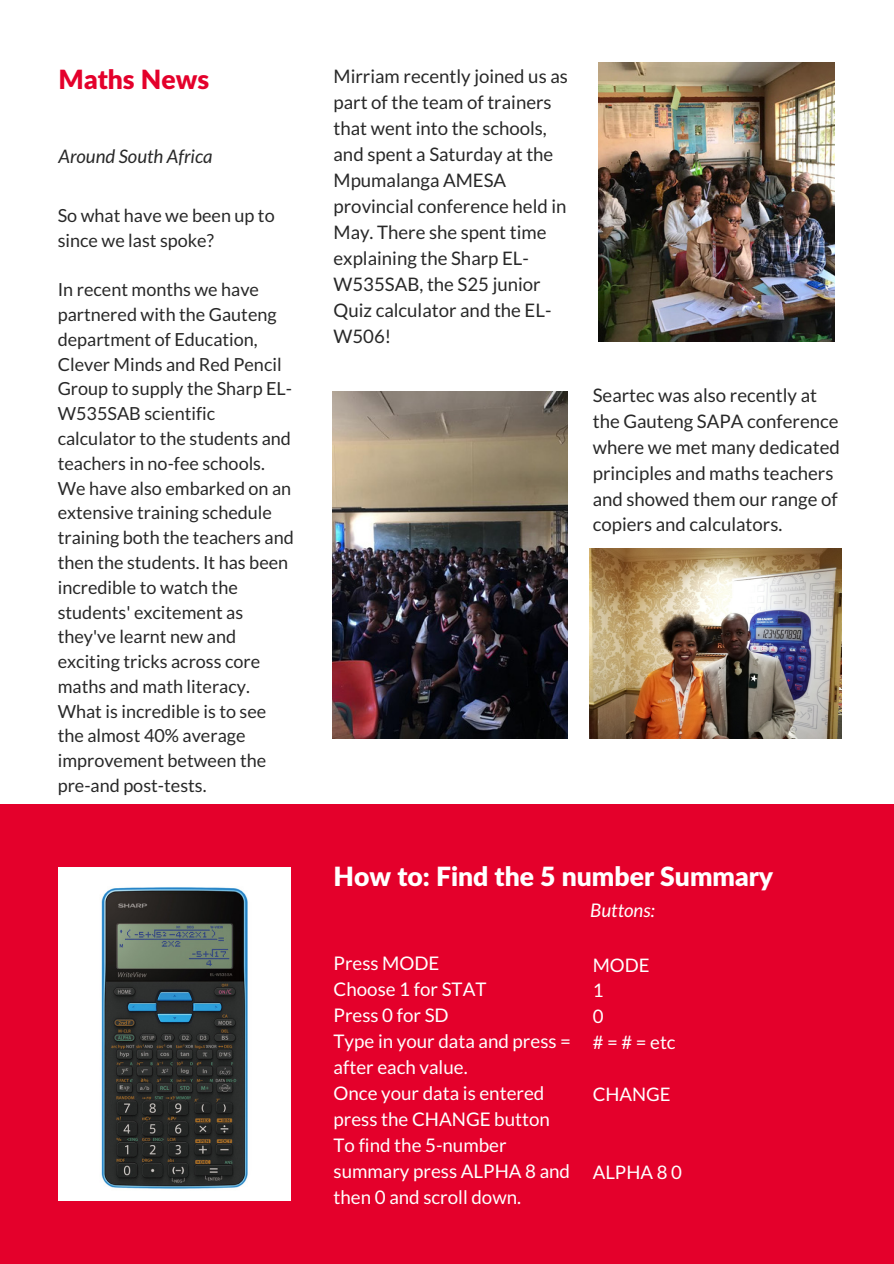
<style>
.page{position:relative;width:894px;height:1264px;background:#fff}
.page>*{position:absolute;margin:0;border:0;box-sizing:border-box;transform-origin:0 0}
.t1{font:900 26.55px "Lato Latin";color:#fff}
.t2{font:900 26.55px "Lato Latin";color:#e4002b}
.t3{font:18.75px/26px "Lato";color:#fff}
.t4{font:italic 18.75px "Lato";color:#fff}
.t5{font:18.6px/26px "Lato";color:#282828}
.t6{font:18.6px/26px "Lato";color:#fff}
.t7{font:italic 18.6px "Lato";color:#282828}
.t8{font:18px/24.8px "Lato";color:#282828}
</style>
<div class="page">
<div style="left:0;top:804px;width:893px;height:459px;background:#e4002b"></div>
<img style="left:59px;top:867px;width:231px;height:333px">
<img style="left:598px;top:62px;width:236px;height:280px">
<img style="left:333px;top:391px;width:234px;height:347px">
<img style="left:589px;top:549px;width:252px;height:189px">
<h1 class="t2" style="left:59px;top:63px;width:152px">Maths News</h1>
<p class="t7" style="left:59px;top:145px;width:155px">Around South Africa</p>
<p class="t8" style="left:58px;top:203px;width:218px">So what have we been up to since we last spoke?</p>
<p class="t8" style="left:58px;top:277px;width:237px">In recent months we have partnered with the Gauteng department of Education,<br>Clever Minds and Red Pencil<br>Group to supply the Sharp EL-<br>W535SAB scientific calculator to the students and teachers in no-fee schools.<br>We have also embarked on an extensive training schedule training both the teachers and then the students. It has been incredible to watch the students' excitement as they've learnt new and exciting tricks across core maths and math literacy.<br>What is incredible is to see the almost 40% average improvement between the pre-and post-tests.</p>
<p class="t5" style="left:333px;top:63px;width:236px">Mirriam recently joined us as part of the team of trainers that went into the schools, and spent a Saturday at the<br>Mpumalanga AMESA provincial conference held in<br>May. There she spent time explaining the Sharp EL-<br>W535SAB, the S25 junior<br>Quiz calculator and the EL-<br>W506!</p>
<p class="t5" style="left:592px;top:382px;width:248px">Seartec was also recently at the Gauteng SAPA conference where we met many dedicated principles and maths teachers and showed them our range of copiers and calculators.</p>
<h1 class="t1" style="left:333px;top:860px;width:441px">How to: Find the 5 number Summary</h1>
<p class="t4" style="left:590px;top:898px;width:66px">Buttons:</p>
<p class="t3" style="left:333px;top:950px;width:239px">Press MODE<br>Choose 1 for STAT<br>Press 0 for SD<br>Type in your data and press = after each value.<br>Once your data is entered press the CHANGE button<br>To find the 5-number summary press ALPHA 8 and then 0 and scroll down.</p>
<p class="t6" style="left:592px;top:951px;width:84px">MODE<br>1<br>0 #=#=etc</p>
<p class="t6" style="left:592px;top:1080px;width:79px">CHANGE</p>
<p class="t6" style="left:592px;top:1158px;width:91px">ALPHA 8 0</p>
</div>
